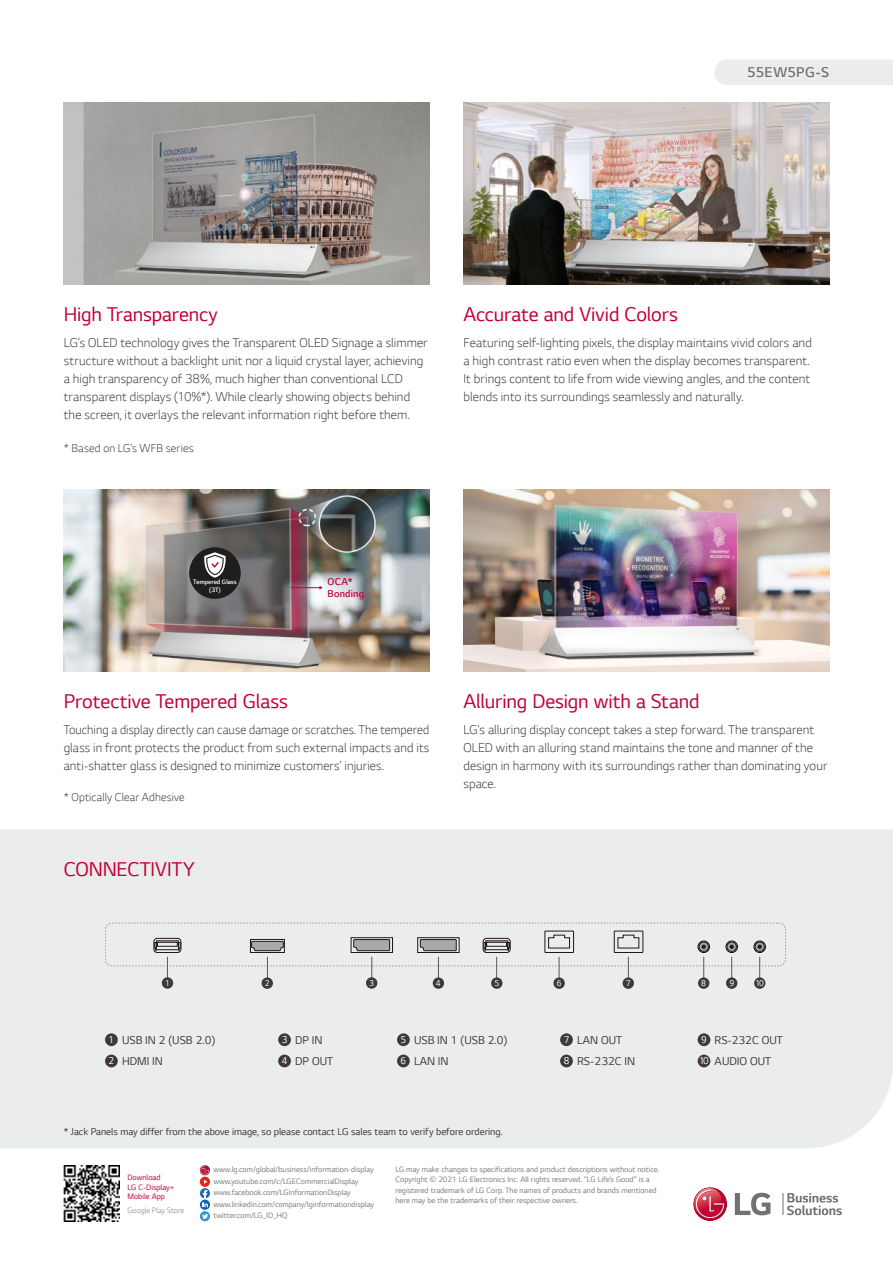
<style>
.page{position:relative;width:893px;height:1263px;background:#fff}
.page>*{position:absolute;margin:0;border:0;box-sizing:border-box;transform-origin:0 0}
.t1{font:21px "LG Smart";letter-spacing:-.005em;color:#c30037}
.t2{font:300 15px "LG Smart";letter-spacing:.02em;color:#727171}
.t3{font:300 13.5px/18px "LG Smart";letter-spacing:.005em;color:#3f3a39}
.t4{font:300 13.5px/18px "LG Smart";letter-spacing:.005em;color:#3f3a39;text-align:justify;scale:.95 1}
.t5{font:12px/21.3px "LG Smart";color:#3f3a39}
.t6{font:300 12px "LG Smart";letter-spacing:.01em;color:#3f3a39}
.t7{font:10.5px "LG Smart";color:#3f3a39}
.t8{font:300 10.5px/12px "LG Smart";letter-spacing:.02em;color:#c30037}
.t9{font:9px "LG Smart";color:#fff;scale:.95 1}
.t10{font:8.25px/11.6px "LG Smart";color:#7d7d7d}
.t11{font:8.25px/9.8px "LG Smart";color:#c30037}
.t12{font:300 8.25px "LG Smart";color:#7d7d7d}
.t13{font:300 6.75px/7.5px "LG Smart";letter-spacing:-.01em;color:#fff;text-align:center}
.s1{font-size:10.5px;color:#fff}
</style>
<div class="page">
<div style="left:714px;top:60px;width:179px;height:25px;background:#ebecec"></div>
<div style="left:0;top:829px;width:893px;height:319px;background:#ebecec"></div>
<svg style="left:782px;top:1193px;width:60px;height:22px"></svg>
<svg style="left:735px;top:1193px;width:35px;height:22px"></svg>
<svg style="left:693px;top:1187px;width:34px;height:34px"></svg>
<svg style="left:694px;top:1188px;width:31px;height:31px"></svg>
<div style="left:200px;top:1177px;width:10px;height:10px;background:#e72410;border-radius:50%"></div>
<div style="left:200px;top:1211px;width:10px;height:10px;background:#3596d4;border-radius:50%"></div>
<svg style="left:202px;top:1214px;width:6px;height:5px"></svg>
<svg style="left:200px;top:1165px;width:10px;height:10px"></svg>
<svg style="left:201px;top:1166px;width:8px;height:8px"></svg>
<svg style="left:200px;top:1199px;width:10px;height:11px"></svg>
<svg style="left:200px;top:1180px;width:10px;height:27px"></svg>
<img style="left:64px;top:1165px;width:56px;height:56px">
<img style="left:463px;top:489px;width:366px;height:183px">
<img style="left:64px;top:489px;width:365px;height:183px">
<div style="left:189px;top:547px;width:52px;height:52px;background:#1f1e1d;border-radius:50%"></div>
<svg style="left:204px;top:552px;width:22px;height:26px"></svg>
<svg style="left:291px;top:586px;width:32px;height:4px"></svg>
<img style="left:463px;top:102px;width:366px;height:183px">
<div style="left:105px;top:1033px;width:13px;height:13px;background:#3f3a39;border-radius:50%"></div>
<div style="left:105px;top:1054px;width:13px;height:13px;background:#3f3a39;border-radius:50%"></div>
<div style="left:278px;top:1033px;width:13px;height:13px;background:#3f3a39;border-radius:50%"></div>
<div style="left:278px;top:1054px;width:13px;height:13px;background:#3f3a39;border-radius:50%"></div>
<div style="left:397px;top:1033px;width:13px;height:13px;background:#3f3a39;border-radius:50%"></div>
<div style="left:397px;top:1054px;width:13px;height:13px;background:#3f3a39;border-radius:50%"></div>
<div style="left:560px;top:1033px;width:13px;height:13px;background:#3f3a39;border-radius:50%"></div>
<div style="left:560px;top:1054px;width:13px;height:13px;background:#3f3a39;border-radius:50%"></div>
<div style="left:698px;top:1033px;width:12px;height:13px;background:#3f3a39;border-radius:50%"></div>
<div style="left:698px;top:1054px;width:12px;height:13px;background:#3f3a39;border-radius:50%"></div>
<div style="left:105px;top:923px;width:681px;height:43px;border:1px dashed #9e9e9f;border-radius:7px"></div>
<div style="left:483px;top:938px;width:28px;height:15px;border:1px solid #221714;border-radius:3px"></div>
<svg style="left:483px;top:940px;width:27px;height:42px"></svg>
<div style="left:153px;top:938px;width:28px;height:15px;border:1px solid #221714;border-radius:3px"></div>
<svg style="left:154px;top:940px;width:27px;height:42px"></svg>
<div style="left:351px;top:937px;width:42px;height:16px;border:1px solid #221714"></div>
<svg style="left:353px;top:939px;width:38px;height:43px;background:#c8c8c9"></svg>
<div style="left:417px;top:937px;width:42px;height:16px;border:1px solid #221714"></div>
<svg style="left:419px;top:939px;width:38px;height:43px;background:#c8c8c9"></svg>
<svg style="left:559px;top:957px;width:1px;height:20px"></svg>
<div style="left:544px;top:930px;width:30px;height:23px;border:1px solid #221714"></div>
<svg style="left:548px;top:934px;width:22px;height:14px"></svg>
<svg style="left:628px;top:957px;width:1px;height:20px"></svg>
<div style="left:614px;top:930px;width:29px;height:23px;border:1px solid #221714"></div>
<svg style="left:617px;top:934px;width:22px;height:14px"></svg>
<svg style="left:267px;top:957px;width:1px;height:20px"></svg>
<div style="left:250px;top:939px;width:35px;height:14px;border:1px solid #221714"></div>
<svg style="left:251px;top:940px;width:33px;height:11px"></svg>
<svg style="left:703px;top:957px;width:1px;height:20px"></svg>
<div style="left:698px;top:941px;width:11px;height:11px;background:#181214;border-radius:50%"></div>
<div style="left:698px;top:941px;width:12px;height:12px;border:1px solid #070002;border-radius:50%"></div>
<svg style="left:699px;top:942px;width:9px;height:9px"></svg>
<div style="left:699px;top:942px;width:10px;height:10px;border:1px solid #221714;border-radius:50%"></div>
<svg style="left:702px;top:945px;width:4px;height:4px"></svg>
<svg style="left:731px;top:957px;width:1px;height:20px"></svg>
<div style="left:726px;top:941px;width:11px;height:11px;background:#171113;border-radius:50%"></div>
<div style="left:726px;top:941px;width:12px;height:12px;border:1px solid #070002;border-radius:50%"></div>
<svg style="left:727px;top:942px;width:9px;height:9px"></svg>
<div style="left:727px;top:942px;width:10px;height:10px;border:1px solid #221714;border-radius:50%"></div>
<svg style="left:730px;top:945px;width:4px;height:4px"></svg>
<svg style="left:759px;top:957px;width:1px;height:20px"></svg>
<div style="left:754px;top:941px;width:11px;height:11px;background:#161012;border-radius:50%"></div>
<div style="left:754px;top:941px;width:12px;height:12px;border:1px solid #070002;border-radius:50%"></div>
<svg style="left:755px;top:942px;width:9px;height:9px"></svg>
<div style="left:755px;top:942px;width:10px;height:10px;border:1px solid #221714;border-radius:50%"></div>
<svg style="left:758px;top:945px;width:4px;height:4px"></svg>
<div style="left:162px;top:977px;width:11px;height:12px;background:#3f3a39;border-radius:50%"></div>
<div style="left:262px;top:977px;width:11px;height:12px;background:#3f3a39;border-radius:50%"></div>
<div style="left:366px;top:977px;width:11px;height:12px;background:#3f3a39;border-radius:50%"></div>
<div style="left:433px;top:977px;width:11px;height:12px;background:#3f3a39;border-radius:50%"></div>
<div style="left:491px;top:977px;width:11px;height:12px;background:#3f3a39;border-radius:50%"></div>
<div style="left:553px;top:977px;width:12px;height:12px;background:#3f3a39;border-radius:50%"></div>
<div style="left:623px;top:977px;width:11px;height:12px;background:#3f3a39;border-radius:50%"></div>
<div style="left:698px;top:977px;width:11px;height:12px;background:#3f3a39;border-radius:50%"></div>
<div style="left:726px;top:977px;width:11px;height:12px;background:#3f3a39;border-radius:50%"></div>
<div style="left:754px;top:977px;width:11px;height:12px;background:#3f3a39;border-radius:50%"></div>
<img style="left:64px;top:102px;width:365px;height:183px">
<p class="t2" style="left:747px;top:66px;width:83px">55EW5PG-S</p>
<h1 class="t1" style="left:64px;top:306px;width:156px">High Transparency</h1>
<p class="t3" style="left:64px;top:334px;width:365px">LG’s OLED technology gives the Transparent OLED Signage a slimmer structure without a backlight unit nor a liquid crystal layer, achieving a high transparency of 38%, much higher than conventional LCD transparent displays (10%*). While clearly showing objects behind the screen, it overlays the relevant information right before them.</p>
<p class="t6" style="left:64px;top:443px;width:131px">* Based on LG’s WFB series</p>
<h1 class="t1" style="left:463px;top:306px;width:216px">Accurate and Vivid Colors</h1>
<p class="t3" style="left:463px;top:334px;width:350px">Featuring self-lighting pixels, the display maintains vivid colors and a high contrast ratio even when the display becomes transparent.<br>It brings content to life from wide viewing angles, and the content blends into its surroundings seamlessly and naturally.</p>
<p class="t13" style="left:193px;top:579px;width:45px">Tempered Glass (3T)</p>
<p class="t8" style="left:328px;top:576px;width:38px">OCA*<br>Bonding</p>
<h1 class="t1" style="left:64px;top:693px;width:226px">Protective Tempered Glass</h1>
<h1 class="t1" style="left:463px;top:693px;width:238px">Alluring Design with a Stand</h1>
<p class="t4" style="left:64px;top:721px;width:386px">Touching a display directly can cause damage or scratches. The tempered glass in front protects the product from such external impacts and its anti-shatter glass is designed to minimize customers’ injuries.</p>
<p class="t3" style="left:463px;top:721px;width:365px">LG's alluring display concept takes a step forward. The transparent OLED with an alluring stand maintains the tone and manner of the design in harmony with its surroundings rather than dominating your space.</p>
<p class="t6" style="left:64px;top:792px;width:123px">* Optically Clear Adhesive</p>
<h1 class="t1" style="left:64px;top:861px;width:132px">CONNECTIVITY</h1>
<p class="t9" style="left:165px;top:979px;width:7px">1</p>
<p class="t9" style="left:265px;top:979px;width:7px">2</p>
<p class="t9" style="left:369px;top:979px;width:7px">3</p>
<p class="t9" style="left:436px;top:979px;width:7px">4</p>
<p class="t9" style="left:494px;top:979px;width:7px">5</p>
<p class="t9" style="left:557px;top:979px;width:7px">6</p>
<p class="t9" style="left:626px;top:979px;width:7px">7</p>
<p class="t9" style="left:701px;top:979px;width:7px">8</p>
<p class="t9" style="left:729px;top:979px;width:7px">9</p>
<p class="t9" style="left:755px;top:979px;width:11px">10</p>
<p class="t5" style="left:109px;top:1030px;width:108px"><span class="s1">1</span> USB IN 2 (USB 2.0)<br><span class="s1">2</span> HDMI IN</p>
<p class="t5" style="left:282px;top:1030px;width:53px"><span class="s1">3</span> DP IN<br><span class="s1">4</span> DP OUT</p>
<p class="t5" style="left:401px;top:1030px;width:108px"><span class="s1">5</span> USB IN 1 (USB 2.0)<br><span class="s1">6</span> LAN IN</p>
<p class="t5" style="left:564px;top:1030px;width:73px"><span class="s1">7</span> LAN OUT<br><span class="s1">8</span> RS-232C IN</p>
<p class="t5" style="left:699px;top:1030px;width:85px"><span class="s1">9</span> RS-232C OUT<br><span class="s1">10</span> AUDIO OUT</p>
<p class="t7" style="left:64px;top:1128px;width:440px">* Jack Panels may differ from the above image, so please contact LG sales team to verify before ordering.</p>
<p class="t11" style="left:128px;top:1173px;width:48px">Download<br>LG C-Display+<br>Mobile App</p>
<p class="t12" style="left:128px;top:1207px;width:58px">Google Play Store</p>
<p class="t10" style="left:213px;top:1164px;width:162px">www.lg.com/global/business/information-display www.youtube.com/c/LGECommercialDisplay www.facebook.com/LGInformationDisplay www.linkedin.com/company/lginformationdisplay twitter.com/LG_ID_HQ</p>
<p class="t10" style="left:395px;top:1164px;width:265px;line-height:10.5px">LG may make changes to specifications and product descriptions without notice.<br>Copyright © 2021 LG Electronics Inc. All rights reserved. “LG Life’s Good” is a registered trademark of LG Corp. The names of products and brands mentioned here may be the trademarks of their respective owners.</p>
</div>
